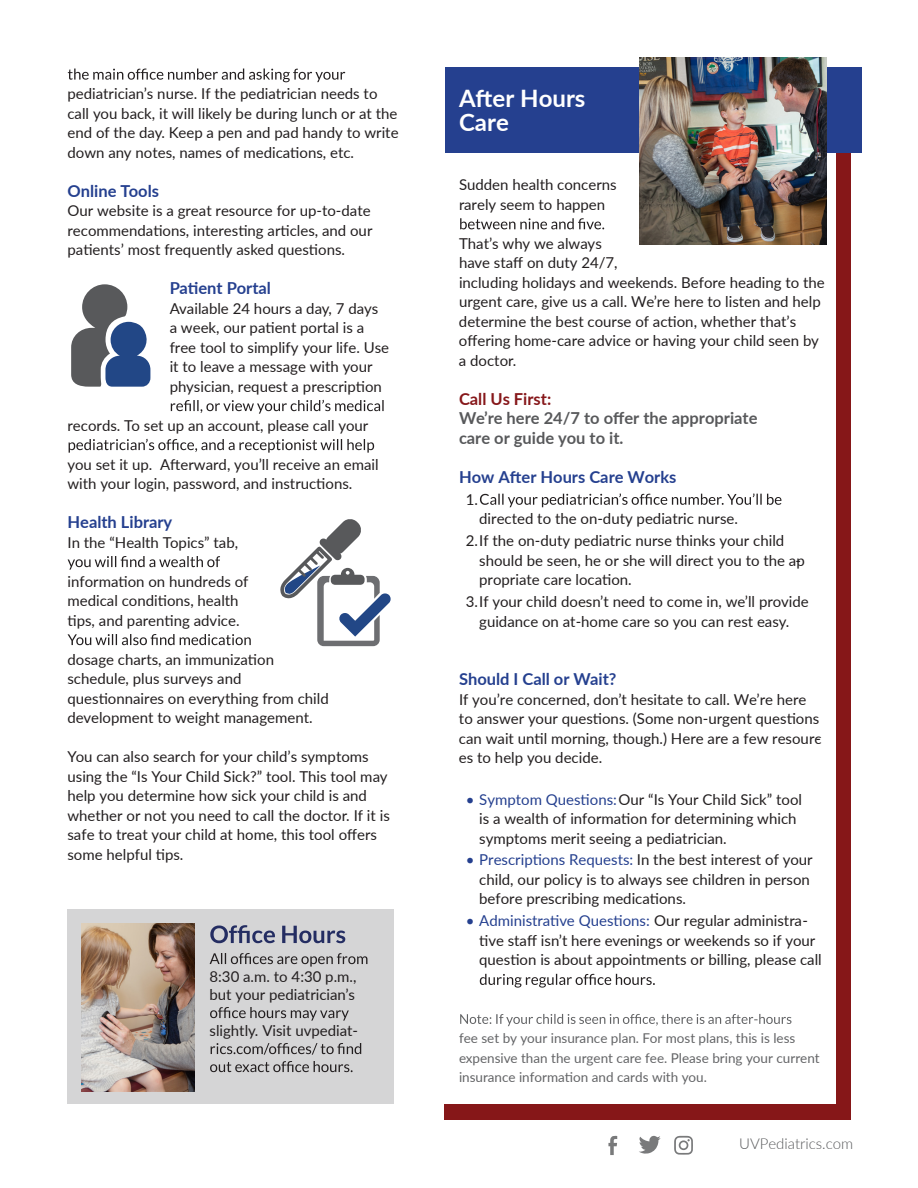
<style>
.page{position:relative;width:918px;height:1188px;background:#fff}
.page>*{position:absolute;margin:0;border:0;box-sizing:border-box;transform-origin:0 0}
.t1{font:700 24px/24px "Lato";color:#fff}
.t2{font:700 16.5px "Lato";color:#25408f}
.t3{font:700 16.5px/19.5px "Lato";color:#58595b}
.t4{font:700 16.5px "Lato";color:#86171a}
.t5{font:15px/19.5px "Lato";color:#231f20}
.t6{font:300 15px "Lato";color:#58595b}
.t7{font:13.5px/19.5px "Lato";color:#636466}
.s1{color:#25408f}
</style>
<div class="page">
<svg style="left:674px;top:1136px;width:19px;height:19px"></svg>
<svg style="left:639px;top:1136px;width:22px;height:18px"></svg>
<svg style="left:608px;top:1136px;width:9px;height:19px"></svg>
<div style="left:445px;top:68px;width:406px;height:1052px;background:#861718"></div>
<div style="left:435px;top:58px;width:401px;height:1046px;background:#fff"></div>
<div style="left:445px;top:68px;width:417px;height:85px;background:#25408f"></div>
<svg style="left:68px;top:69px;width:277px;height:13px"></svg>
<svg style="left:171px;top:400px;width:213px;height:14px"></svg>
<svg style="left:69px;top:439px;width:305px;height:14px"></svg>
<svg style="left:68px;top:556px;width:152px;height:14px"></svg>
<svg style="left:68px;top:634px;width:183px;height:11px"></svg>
<img style="left:639px;top:57px;width:187px;height:187px">
<svg style="left:460px;top:218px;width:144px;height:11px"></svg>
<svg style="left:480px;top:493px;width:301px;height:14px"></svg>
<svg style="left:480px;top:974px;width:175px;height:14px"></svg>
<svg style="left:460px;top:1014px;width:331px;height:12px"></svg>
<svg style="left:71px;top:284px;width:79px;height:103px"></svg>
<svg style="left:280px;top:519px;width:111px;height:127px"></svg>
<div style="left:68px;top:909px;width:326px;height:195px;background:#d5d5d6"></div>
<svg style="left:210px;top:925px;width:135px;height:18px"></svg>
<svg style="left:210px;top:953px;width:157px;height:14px"></svg>
<svg style="left:210px;top:1007px;width:139px;height:14px"></svg>
<svg style="left:211px;top:1043px;width:150px;height:12px"></svg>
<svg style="left:210px;top:1061px;width:143px;height:11px"></svg>
<img style="left:81px;top:923px;width:113px;height:169px">
<p class="t5" style="left:68px;top:83px;width:333px">pediatrician’s nurse. If the pediatrician needs to call you back, it will likely be during lunch or at the end of the day. Keep a pen and pad handy to write down any notes, names of medications, etc.</p>
<p class="t2" style="left:68px;top:178px;width:93px">Online Tools</p>
<p class="t5" style="left:68px;top:200px;width:306px">Our website is a great resource for up-to-date recommendations, interesting articles, and our patients’ most frequently asked questions.</p>
<p class="t2" style="left:170px;top:276px;width:103px">Patient Portal</p>
<p class="t5" style="left:170px;top:298px;width:221px">Available 24 hours a day, 7 days a week, our patient portal is a free tool to simplify your life. Use it to leave a message with your physician, request a prescription</p>
<p class="t5" style="left:68px;top:415px;width:302px">records. To set up an account, please call your</p>
<p class="t5" style="left:67px;top:454px;width:313px">you set it up. Afterward, you’ll receive an email with your login, password, and instructions.</p>
<p class="t2" style="left:68px;top:510px;width:106px">Health Library</p>
<p class="t5" style="left:68px;top:532px;width:172px">In the “Health Topics” tab,</p>
<p class="t5" style="left:68px;top:571px;width:183px">information on hundreds of medical conditions, health tips, and parenting advice.</p>
<p class="t5" style="left:67px;top:649px;width:263px">dosage charts, an immunization schedule, plus surveys and questionnaires on everything from child development to weight management.</p>
<p class="t5" style="left:67px;top:746px;width:324px">You can also search for your child’s symptoms using the “Is Your Child Sick?” tool. This tool may help you determine how sick your child is and whether or not you need to call the doctor. If it is safe to treat your child at home, this tool offers some helpful tips.</p>
<p class="t5" style="left:210px;top:967px;width:149px;line-height:18px">8:30 a.m. to 4:30 p.m., but your pediatrician’s</p>
<p class="t5" style="left:210px;top:1020px;width:150px">slightly. Visit uvpediat-</p>
<h1 class="t1" style="left:459px;top:85px;width:128px">After Hours<br>Care</h1>
<p class="t5" style="left:459px;top:174px;width:159px">Sudden health concerns rarely seem to happen</p>
<p class="t5" style="left:459px;top:233px;width:367px">That’s why we always<br>have staff on duty 24/7,<br>including holidays and weekends. Before heading to the urgent care, give us a call. We’re here to listen and help determine the best course of action, whether that’s offering home-care advice or having your child seen by a doctor.</p>
<p class="t4" style="left:459px;top:387px;width:94px">Call Us First:</p>
<p class="t3" style="left:459px;top:408px;width:300px">We’re here 24/7 to offer the appropriate care or guide you to it.</p>
<p class="t2" style="left:459px;top:465px;width:219px">How After Hours Care Works</p>
<p class="t5" style="left:466px;top:489px;width:14px">1.</p>
<p class="t5" style="left:466px;top:507px;width:320px;line-height:21.9px;text-indent:14px">directed to the on-duty pediatric nurse.<br>2.If the on-duty pediatric nurse thinks your child</p>
<p class="t5" style="left:479px;top:550px;width:327px">should be seen, he or she will direct you to the ap&shy;propriate care location.</p>
<p class="t5" style="left:466px;top:591px;width:345px;text-align:center">3.If your child doesn’t need to come in, we’ll provide guidance on at-home care so you can rest easy.</p>
<p class="t2" style="left:459px;top:667px;width:159px">Should I Call or Wait?</p>
<p class="t5" style="left:459px;top:689px;width:364px">If you’re concerned, don’t hesitate to call. We’re here to answer your questions. (Some non-urgent questions can wait until morning, though.) Here are a few resourc&shy;es to help you decide.</p>
<p class="t5" style="left:479px;top:789px;width:324px;text-indent:-14px"><span class="s1">• Symptom Questions:</span> Our “Is Your Child Sick” tool is a wealth of information for determining which symptoms merit seeing a pediatrician.</p>
<p class="t5" style="left:479px;top:850px;width:335px;text-indent:-14px"><span class="s1">• Prescriptions Requests:</span> In the best interest of your child, our policy is to always see children in person before prescribing medications.</p>
<p class="t5" style="left:479px;top:911px;width:344px;text-indent:-13px"><span class="s1">• Administrative Questions:</span> Our regular administra&shy;tive staff isn’t here evenings or weekends so if your question is about appointments or billing, please call</p>
<p class="t7" style="left:459px;top:1028px;width:362px">fee set by your insurance plan. For most plans, this is less expensive than the urgent care fee. Please bring your current insurance information and cards with you.</p>
<p class="t6" style="left:739px;top:1133px;width:116px">UVPediatrics.com</p>
</div>
